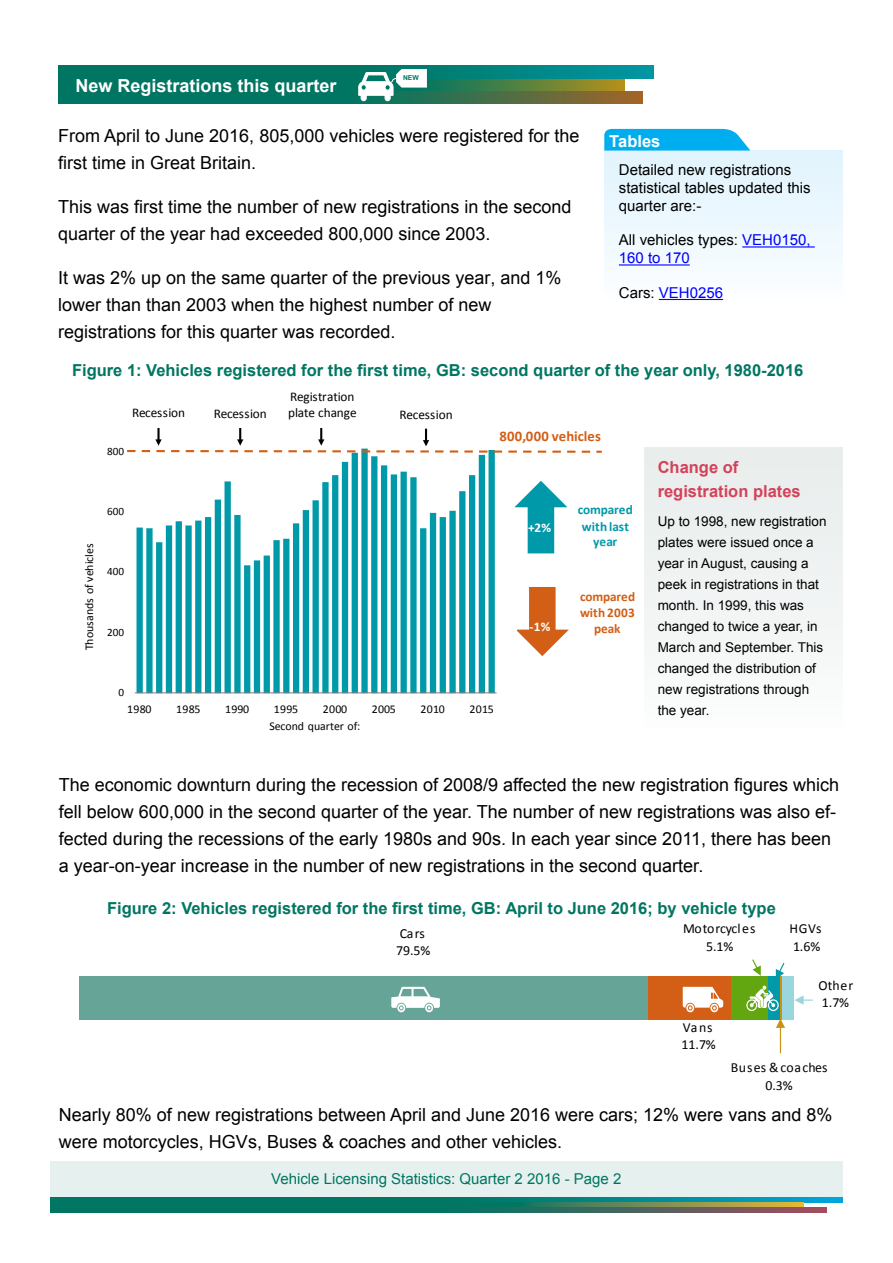
<style>
.page{position:relative;width:893px;height:1263px;background:#fff}
.page>*{position:absolute;margin:0;border:0;box-sizing:border-box;transform-origin:0 0}
.bold_intro_text{font:18px/27px "Arial";color:#000}
.t1{font:700 18px "Arial";color:#fff}
.t2{font:700 16.5px "Arial";color:#007662}
.t3{font:700 16.5px/24px "Arial";color:#d4415a}
.t4{font:700 16.5px "Arial";color:#fff}
.t5{font:15px/18px "Arial";color:#000}
.t6{font:15px "Arial";color:#007662}
.t7{font:15px "Arial";color:#00f}
.t8{font:700 14.7px "Calibri";letter-spacing:.015em;color:#d25f15}
.t9{font:13.95px/17.4px "Calibri";letter-spacing:.015em;color:#000}
.t10{font:13.95px/17.4px "Calibri";letter-spacing:-.005em;color:#000;text-align:center}
.t11{font:13.5px/21px "Arial";color:#000}
.t12{font:13.35px "Calibri";letter-spacing:-.005em;color:#000}
.t13{font:700 13.35px/15.8px "Calibri";color:#0099a9;text-align:center}
.t14{font:700 13.35px/15.8px "Calibri";letter-spacing:.01em;color:#d25f15;text-align:center}
.t15{font:700 13.35px "Calibri";color:#fff}
.t16{font:11.85px "Calibri";letter-spacing:.005em;color:#000}
.t17{font:11.25px "Calibri";letter-spacing:-.005em;color:#000}
.t18{font:700 6.75px "Arial";color:#007662}
.s1{color:#00f}
.s2{color:#000}
</style>
<div class="page">
<div style="left:50px;top:1161px;width:792px;height:36px;background:#e6f1ef"></div>
<svg style="left:50px;top:1197px;width:792px;height:5px;background:#00817d"></svg>
<svg style="left:50px;top:1202px;width:753px;height:5px;background:#2f805c"></svg>
<svg style="left:50px;top:1207px;width:777px;height:6px;background:#266c60"></svg>
<svg style="left:517px;top:587px;width:52px;height:69px"></svg>
<svg style="left:137px;top:454px;width:358px;height:238px"></svg>
<hr style="left:135px;top:692px;width:362px;height:1px;background:#7f7f7f">
<svg style="left:127px;top:428px;width:475px;height:26px"></svg>
<svg style="left:514px;top:481px;width:53px;height:72px"></svg>
<div style="left:79px;top:976px;width:569px;height:44px;background:#66a498"></div>
<div style="left:648px;top:976px;width:83px;height:44px;background:#d25f15"></div>
<div style="left:731px;top:976px;width:37px;height:44px;background:#62a70f"></div>
<div style="left:768px;top:976px;width:12px;height:44px;background:#0099a9"></div>
<hr style="left:780px;top:976px;width:2px;height:44px;background:#c99212">
<div style="left:782px;top:976px;width:12px;height:44px;background:#99d6dd"></div>
<svg style="left:776px;top:1020px;width:9px;height:33px"></svg>
<svg style="left:391px;top:987px;width:49px;height:25px"></svg>
<svg style="left:746px;top:986px;width:33px;height:25px"></svg>
<svg style="left:683px;top:987px;width:40px;height:25px"></svg>
<svg style="left:794px;top:995px;width:19px;height:10px"></svg>
<svg style="left:776px;top:963px;width:9px;height:13px"></svg>
<svg style="left:752px;top:959px;width:9px;height:17px"></svg>
<div style="left:645px;top:448px;width:197px;height:281px;background:#f0f3f3"></div>
<svg style="left:58px;top:78px;width:566px;height:13px;background:#217b55"></svg>
<svg style="left:58px;top:66px;width:596px;height:12px;background:#007e72"></svg>
<svg style="left:58px;top:91px;width:584px;height:13px;background:#277153"></svg>
<div style="left:604px;top:151px;width:238px;height:152px;background:linear-gradient(to bottom,#e0f3fd,#fafbff)"></div>
<svg style="left:604px;top:129px;width:146px;height:22px;background:#14b4f0"></svg>
<svg style="left:359px;top:69px;width:68px;height:32px"></svg>
<hr style="left:742px;top:246px;width:73px;height:1px;background:#00f">
<hr style="left:619px;top:264px;width:71px;height:1px;background:#00f">
<hr style="left:659px;top:299px;width:64px;height:1px;background:#00f">
<p class="t1" style="left:75px;top:73px;width:263px">New Registrations this quarter</p>
<p class="t18" style="left:403px;top:73px;width:17px">NEW</p>
<p class="bold_intro_text" style="left:58px;top:122px;width:523px">From April to June 2016, 805,000 vehicles were registered for the first time in Great Britain.</p>
<p class="bold_intro_text" style="left:58px;top:193px;width:515px">This was first time the number of new registrations in the second quarter of the year had exceeded 800,000 since 2003.</p>
<p class="bold_intro_text" style="left:58px;top:264px;width:505px">It was 2% up on the same quarter of the previous year, and 1% lower than than 2003 when the highest number of new registrations for this quarter was recorded.</p>
<p class="t2" style="left:72px;top:359px;width:733px">Figure 1: Vehicles registered for the first time, GB: second quarter of the year only, 1980-2016</p>
<p class="t4" style="left:609px;top:130px;width:53px">Tables</p>
<p class="t5" style="left:619px;top:161px;width:193px">Detailed new registrations statistical tables updated this quarter are:-</p>
<p class="t5" style="left:619px;top:231px;width:193px">All vehicles types: <span class="s1">VEH0150,<br>160 to 170</span></p>
<p class="t7" style="left:619px;top:283px;width:106px"><span class="s2">Cars:</span> VEH0256</p>
<p class="t12" style="left:290px;top:388px;width:66px">Registration</p>
<p class="t12" style="left:132px;top:404px;width:55px">Recession</p>
<p class="t12" style="left:214px;top:405px;width:55px">Recession</p>
<p class="t12" style="left:288px;top:404px;width:70px">plate change</p>
<p class="t12" style="left:400px;top:406px;width:55px">Recession</p>
<p class="t17" style="left:107px;top:444px;width:18px">800</p>
<p class="t8" style="left:499px;top:426px;width:103px">800,000 vehicles</p>
<p class="t16" style="left:82px;top:650px;width:108px;rotate:-90deg">Thousands of vehicles</p>
<p class="t17" style="left:107px;top:504px;width:18px">600</p>
<p class="t17" style="left:107px;top:565px;width:18px">400</p>
<p class="t17" style="left:107px;top:625px;width:18px">200</p>
<p class="t17" style="left:119px;top:685px;width:7px">0</p>
<p class="t16" style="left:127px;top:701px;width:26px">1980</p>
<p class="t16" style="left:176px;top:701px;width:26px">1985</p>
<p class="t16" style="left:225px;top:701px;width:26px">1990</p>
<p class="t16" style="left:274px;top:701px;width:26px">1995</p>
<p class="t16" style="left:323px;top:701px;width:26px">2000</p>
<p class="t16" style="left:372px;top:701px;width:26px">2005</p>
<p class="t16" style="left:421px;top:701px;width:26px">2010</p>
<p class="t16" style="left:470px;top:701px;width:26px">2015</p>
<p class="t16" style="left:269px;top:719px;width:93px">Second quarter of:</p>
<p class="t15" style="left:528px;top:519px;width:24px">+2%</p>
<p class="t15" style="left:530px;top:618px;width:22px">-1%</p>
<p class="t13" style="left:578px;top:502px;width:57px">compared with last year</p>
<p class="t14" style="left:580px;top:589px;width:57px">compared with 2003 peak</p>
<p class="t3" style="left:658px;top:455px;width:145px">Change of registration plates</p>
<p class="t11" style="left:658px;top:511px;width:170px">Up to 1998, new registration plates were issued once a year in August, causing a peek in registrations in that month. In 1999, this was changed to twice a year, in<br>March and September. This changed the distribution of new registrations through the year.</p>
<p class="bold_intro_text" style="left:59px;top:771px;width:782px">The economic downturn during the recession of 2008/9 affected the new registration figures which fell below 600,000 in the second quarter of the year. The number of new registrations was also ef&shy;fected during the recessions of the early 1980s and 90s. In each year since 2011, there has been a year-on-year increase in the number of new registrations in the second quarter.</p>
<p class="t2" style="left:107px;top:897px;width:670px">Figure 2: Vehicles registered for the first time, GB: April to June 2016; by vehicle type</p>
<p class="t9" style="left:396px;top:925px;width:36px">Cars<br>79.5%</p>
<p class="t10" style="left:683px;top:920px;width:74px">Motorcycles<br>5.1%</p>
<p class="t9" style="left:789px;top:920px;width:34px">HGVs<br>1.6%</p>
<p class="t9" style="left:682px;top:1018px;width:36px">Vans<br>11.7%</p>
<p class="t9" style="left:818px;top:977px;width:36px">Other<br>1.7%</p>
<p class="t9" style="left:731px;top:1059px;width:98px;text-align:center">Buses &amp; coaches<br>0.3%</p>
<p class="bold_intro_text" style="left:59px;top:1101px;width:775px">Nearly 80% of new registrations between April and June 2016 were cars; 12% were vans and 8% were motorcycles, HGVs, Buses &amp; coaches and other vehicles.</p>
<p class="t6" style="left:271px;top:1169px;width:352px">Vehicle Licensing Statistics: Quarter 2 2016 - Page 2</p>
</div>
